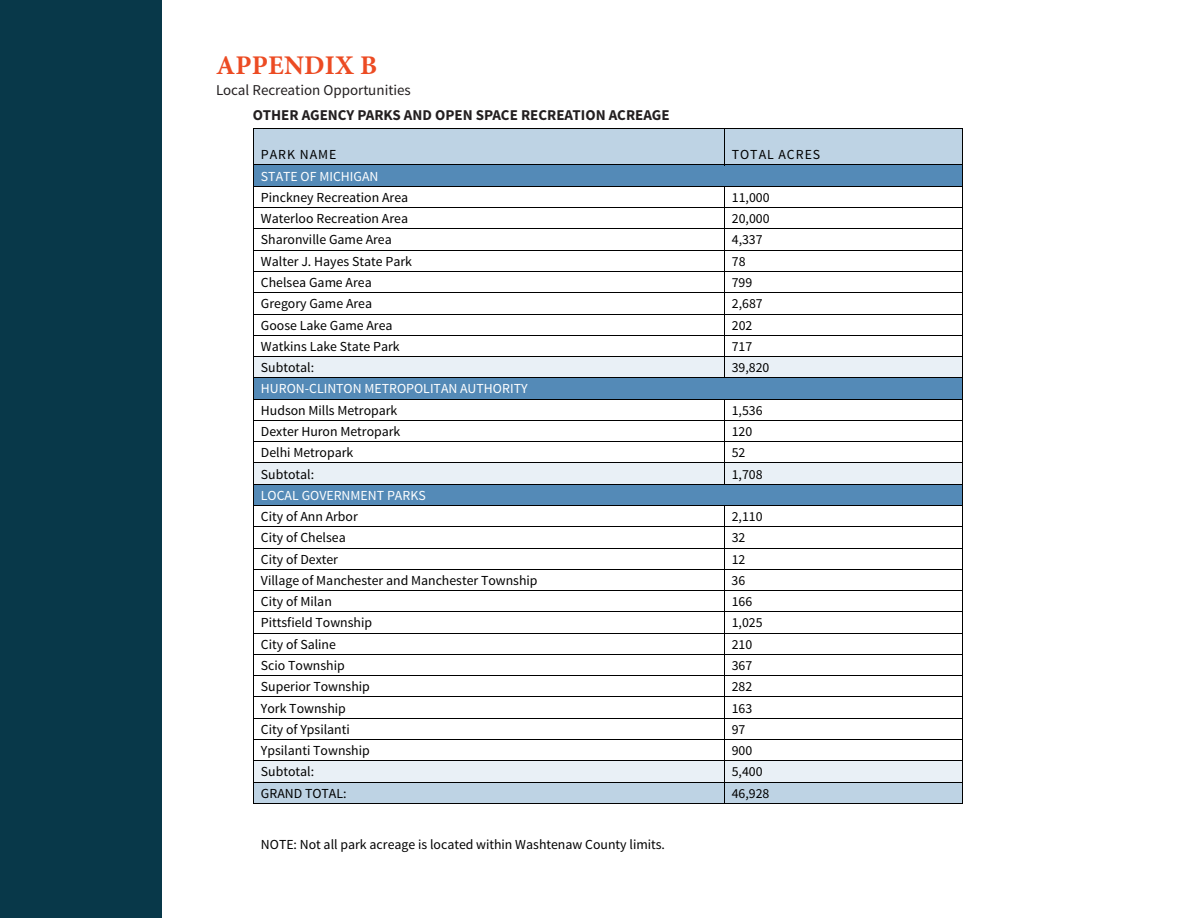
<style>
.page{position:relative;width:1188px;height:918px;background:#fff}
.page>*{position:absolute;margin:0;border:0;box-sizing:border-box;transform-origin:0 0}
.Section_Header{font:700 27px "Minion Pro";letter-spacing:.01em;color:#ec4b23}
.Sub_Heading3_-_Bold{font:700 15px "Source Sans Pro";color:#231f20}
.Body_Text{font:15px "Source Sans Pro";color:#231f20}
.t1{font:13.8px/21.3px "Source Sans Pro";color:#000}
.t2{font:13.8px/21.3px "Source Sans Pro";color:#fff}
.t3{font:13.8px "Source Sans Pro";letter-spacing:.07em;color:#000}
.s1{color:#fff}
.s2{color:#000}
</style>
<div class="page">
<div style="left:0;top:0;width:162px;height:918px;background:#083849"></div>
<div style="left:254px;top:128px;width:470px;height:36px;background:#bed3e4"></div>
<div style="left:724px;top:128px;width:238px;height:36px;background:#bed3e4"></div>
<hr style="left:253px;top:128px;width:710px;height:1px;background:#000">
<hr style="left:253px;top:128px;width:1px;height:36px;background:#000">
<hr style="left:724px;top:128px;width:1px;height:36px;background:#000">
<hr style="left:962px;top:128px;width:1px;height:36px;background:#000">
<div style="left:254px;top:165px;width:708px;height:21px;background:#548ab7"></div>
<hr style="left:254px;top:164px;width:470px;height:1px;background:#000">
<hr style="left:725px;top:164px;width:237px;height:1px;background:#000">
<hr style="left:253px;top:186px;width:710px;height:1px;background:#000">
<hr style="left:253px;top:207px;width:710px;height:1px;background:#000">
<hr style="left:253px;top:229px;width:710px;height:1px;background:#000">
<hr style="left:253px;top:250px;width:710px;height:1px;background:#000">
<hr style="left:253px;top:271px;width:710px;height:1px;background:#000">
<hr style="left:253px;top:292px;width:710px;height:1px;background:#000">
<hr style="left:253px;top:314px;width:710px;height:1px;background:#000">
<hr style="left:253px;top:335px;width:710px;height:1px;background:#000">
<div style="left:254px;top:357px;width:470px;height:21px;background:#e9f0f6"></div>
<div style="left:724px;top:357px;width:238px;height:21px;background:#e9f0f6"></div>
<hr style="left:253px;top:356px;width:710px;height:1px;background:#000">
<svg style="left:724px;top:187px;width:1px;height:191px"></svg>
<div style="left:254px;top:378px;width:708px;height:21px;background:#548ab7"></div>
<hr style="left:253px;top:378px;width:710px;height:1px;background:#000">
<hr style="left:253px;top:399px;width:710px;height:1px;background:#000">
<hr style="left:253px;top:420px;width:710px;height:1px;background:#000">
<hr style="left:253px;top:441px;width:710px;height:1px;background:#000">
<div style="left:254px;top:463px;width:470px;height:21px;background:#e9f0f6"></div>
<div style="left:724px;top:463px;width:238px;height:21px;background:#e9f0f6"></div>
<hr style="left:253px;top:463px;width:710px;height:1px;background:#000">
<svg style="left:724px;top:400px;width:1px;height:84px"></svg>
<div style="left:254px;top:485px;width:708px;height:20px;background:#548ab7"></div>
<hr style="left:253px;top:484px;width:710px;height:1px;background:#000">
<hr style="left:253px;top:505px;width:710px;height:1px;background:#000">
<hr style="left:253px;top:526px;width:710px;height:1px;background:#000">
<hr style="left:253px;top:548px;width:710px;height:1px;background:#000">
<hr style="left:253px;top:569px;width:710px;height:1px;background:#000">
<hr style="left:253px;top:590px;width:710px;height:1px;background:#000">
<hr style="left:253px;top:612px;width:710px;height:1px;background:#000">
<hr style="left:253px;top:633px;width:710px;height:1px;background:#000">
<hr style="left:253px;top:654px;width:710px;height:1px;background:#000">
<hr style="left:253px;top:675px;width:710px;height:1px;background:#000">
<hr style="left:253px;top:697px;width:710px;height:1px;background:#000">
<hr style="left:253px;top:718px;width:710px;height:1px;background:#000">
<hr style="left:253px;top:739px;width:710px;height:1px;background:#000">
<div style="left:254px;top:761px;width:470px;height:21px;background:#e9f0f6"></div>
<div style="left:724px;top:761px;width:238px;height:21px;background:#e9f0f6"></div>
<hr style="left:253px;top:760px;width:710px;height:1px;background:#000">
<div style="left:254px;top:782px;width:470px;height:21px;background:#bed3e4"></div>
<div style="left:724px;top:782px;width:238px;height:21px;background:#bed3e4"></div>
<hr style="left:253px;top:782px;width:710px;height:1px;background:#000">
<svg style="left:253px;top:164px;width:1px;height:639px"></svg>
<hr style="left:253px;top:803px;width:471px;height:1px;background:#000">
<svg style="left:724px;top:506px;width:1px;height:298px"></svg>
<hr style="left:725px;top:803px;width:237px;height:1px;background:#000">
<svg style="left:962px;top:164px;width:1px;height:640px"></svg>
<p class="Section_Header" style="left:216px;top:46px;width:163px">APPENDIX B</p>
<p class="Body_Text" style="left:216px;top:80px;width:196px">Local Recreation Opportunities</p>
<p class="Sub_Heading3_-_Bold" style="left:253px;top:106px;width:419px">OTHER AGENCY PARKS AND OPEN SPACE RECREATION ACREAGE</p>
<p class="t3" style="left:261px;top:145px;width:77px">PARK NAME</p>
<p class="t3" style="left:732px;top:145px;width:90px">TOTAL ACRES</p>
<p class="t1" style="left:261px;top:166px;width:149px"><span class="s1">STATE OF MICHIGAN<br></span>Pinckney Recreation Area</p>
<p class="t1" style="left:732px;top:187px;width:39px">11,000</p>
<p class="t1" style="left:261px;top:208px;width:149px">Waterloo Recreation Area</p>
<p class="t1" style="left:732px;top:208px;width:39px">20,000</p>
<p class="t1" style="left:261px;top:229px;width:132px">Sharonville Game Area</p>
<p class="t1" style="left:732px;top:229px;width:32px">4,337</p>
<p class="t1" style="left:261px;top:251px;width:153px">Walter J. Hayes State Park</p>
<p class="t1" style="left:732px;top:251px;width:15px">78</p>
<p class="t1" style="left:261px;top:272px;width:112px">Chelsea Game Area</p>
<p class="t1" style="left:732px;top:272px;width:22px">799</p>
<p class="t1" style="left:261px;top:293px;width:113px">Gregory Game Area</p>
<p class="t1" style="left:732px;top:293px;width:32px">2,687</p>
<p class="t1" style="left:261px;top:315px;width:133px">Goose Lake Game Area</p>
<p class="t1" style="left:732px;top:315px;width:22px">202</p>
<p class="t1" style="left:261px;top:336px;width:140px">Watkins Lake State Park</p>
<p class="t1" style="left:732px;top:336px;width:22px">717</p>
<p class="t1" style="left:261px;top:357px;width:55px">Subtotal:</p>
<p class="t1" style="left:732px;top:357px;width:39px">39,820</p>
<p class="t2" style="left:261px;top:378px;width:268px">HURON-CLINTON METROPOLITAN AUTHORITY<br><span class="s2">Hudson Mills Metropark</span></p>
<p class="t1" style="left:732px;top:400px;width:32px">1,536</p>
<p class="t1" style="left:261px;top:421px;width:141px">Dexter Huron Metropark</p>
<p class="t1" style="left:732px;top:421px;width:22px">120</p>
<p class="t1" style="left:261px;top:442px;width:94px">Delhi Metropark</p>
<p class="t1" style="left:732px;top:442px;width:15px">52</p>
<p class="t1" style="left:261px;top:464px;width:55px">Subtotal:</p>
<p class="t1" style="left:732px;top:464px;width:32px">1,708</p>
<p class="t2" style="left:261px;top:485px;width:166px">LOCAL GOVERNMENT PARKS<br><span class="s2">City of Ann Arbor</span></p>
<p class="t1" style="left:732px;top:506px;width:32px">2,110</p>
<p class="t1" style="left:261px;top:527px;width:86px">City of Chelsea</p>
<p class="t1" style="left:732px;top:527px;width:15px">32</p>
<p class="t1" style="left:261px;top:549px;width:79px">City of Dexter</p>
<p class="t1" style="left:732px;top:549px;width:15px">12</p>
<p class="t1" style="left:261px;top:570px;width:278px">Village of Manchester and Manchester Township</p>
<p class="t1" style="left:732px;top:570px;width:15px">36</p>
<p class="t1" style="left:261px;top:591px;width:72px">City of Milan</p>
<p class="t1" style="left:732px;top:591px;width:22px">166</p>
<p class="t1" style="left:261px;top:612px;width:113px">Pittsfield Township</p>
<p class="t1" style="left:732px;top:612px;width:32px">1,025</p>
<p class="t1" style="left:261px;top:634px;width:77px">City of Saline</p>
<p class="t1" style="left:732px;top:634px;width:22px">210</p>
<p class="t1" style="left:261px;top:655px;width:85px">Scio Township</p>
<p class="t1" style="left:732px;top:655px;width:22px">367</p>
<p class="t1" style="left:261px;top:676px;width:111px">Superior Township</p>
<p class="t1" style="left:732px;top:676px;width:22px">282</p>
<p class="t1" style="left:261px;top:698px;width:86px">York Township</p>
<p class="t1" style="left:732px;top:698px;width:22px">163</p>
<p class="t1" style="left:261px;top:719px;width:90px">City of Ypsilanti</p>
<p class="t1" style="left:732px;top:719px;width:15px">97</p>
<p class="t1" style="left:261px;top:740px;width:110px">Ypsilanti Township</p>
<p class="t1" style="left:732px;top:740px;width:22px">900</p>
<p class="t1" style="left:261px;top:761px;width:55px">Subtotal:</p>
<p class="t1" style="left:732px;top:761px;width:32px">5,400</p>
<p class="t1" style="left:261px;top:783px;width:87px">GRAND TOTAL:</p>
<p class="t1" style="left:732px;top:783px;width:39px">46,928</p>
<p class="t1" style="left:261px;top:834px;width:406px">NOTE: Not all park acreage is located within Washtenaw County limits.</p>
</div>
